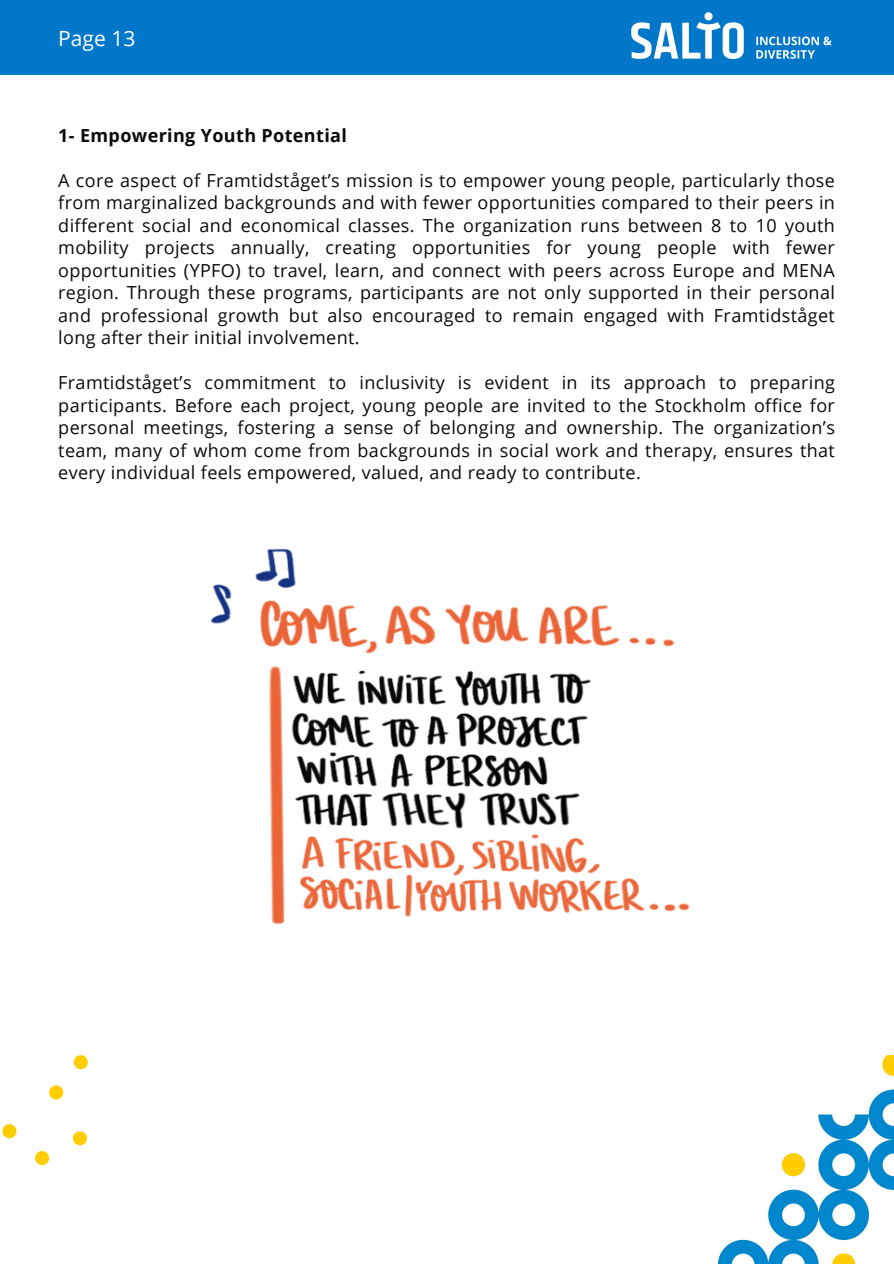
<style>
.page{position:relative;width:894px;height:1264px;background:#fff}
.page>*{position:absolute;margin:0;border:0;box-sizing:border-box;transform-origin:0 0}
.t1{font:21px "Open Sans";color:#fff}
.t2{font:18px/22.5px "Open Sans";letter-spacing:.02em;color:#0a0a0a;text-align:justify}
.t3{font:700 18px "Open Sans";letter-spacing:.02em;color:#0a0a0a}
</style>
<div class="page">
<div style="left:0;top:0;width:893px;height:74px;background:#0077c8"></div>
<img style="left:631px;top:12px;width:201px;height:47px">
<img style="left:718px;top:1055px;width:175px;height:208px">
<svg style="left:2px;top:1124px;width:14px;height:14px"></svg>
<svg style="left:73px;top:1131px;width:14px;height:14px"></svg>
<svg style="left:74px;top:1055px;width:14px;height:14px"></svg>
<svg style="left:49px;top:1085px;width:14px;height:14px"></svg>
<svg style="left:35px;top:1151px;width:14px;height:13px"></svg>
<img style="left:211px;top:548px;width:479px;height:377px">
<p class="t1" style="left:58px;top:24px;width:79px">Page 13</p>
<h2 class="t3" style="left:58px;top:122px;width:290px">1- Empowering Youth Potential</h2>
<p class="t2" style="left:58px;top:168px;width:778px">A core aspect of Framtidståget’s mission is to empower young people, particularly those from marginalized backgrounds and with fewer opportunities compared to their peers in different social and economical classes. The organization runs between 8 to 10 youth mobility projects annually, creating opportunities for young people with fewer opportunities (YPFO) to travel, learn, and connect with peers across Europe and MENA region. Through these programs, participants are not only supported in their personal and professional growth but also encouraged to remain engaged with Framtidståget long after their initial involvement.</p>
<p class="t2" style="left:58px;top:371px;width:778px">Framtidståget’s commitment to inclusivity is evident in its approach to preparing participants. Before each project, young people are invited to the Stockholm office for personal meetings, fostering a sense of belonging and ownership. The organization’s team, many of whom come from backgrounds in social work and therapy, ensures that every individual feels empowered, valued, and ready to contribute.</p>
</div>
